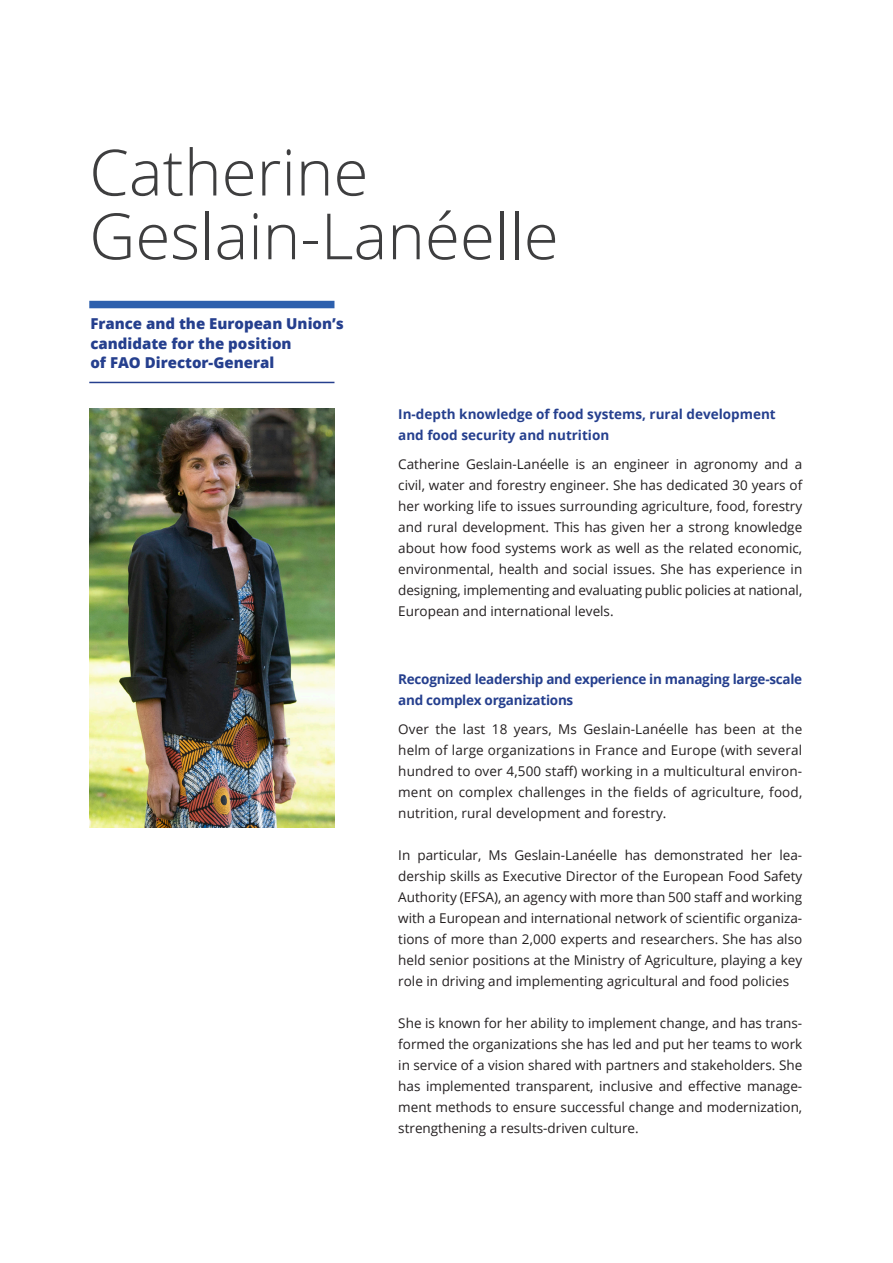
<style>
.page{position:relative;width:893px;height:1263px;background:#fff}
.page>*{position:absolute;margin:0;border:0;box-sizing:border-box;transform-origin:0 0}
.texte{font:300 63.75px/63.8px "Open Sans";color:#3e3e3f}
.t1{font:800 15px/19.5px "Open Sans";color:#253f8e}
._01_texte_courant{font:13.5px/21px "Open Sans";color:#231f20;text-align:justify}
._02_inter{font:700 13.5px/21px "Open Sans";letter-spacing:-.02em;color:#253f8e}
._02_inter-2{font:700 13.5px/21px "Open Sans";color:#253f8e}
</style>
<div class="page">
<img style="left:89px;top:408px;width:245px;height:419px">
<div style="left:89px;top:301px;width:245px;height:7px;background:#2d60ad"></div>
<hr style="left:89px;top:382px;width:245px;height:1px;background:#253f8e">
<p class="texte" style="left:89px;top:139px;width:471px">Catherine<br>Geslain-Lanéelle</p>
<p class="t1" style="left:90px;top:313px;width:255px">France and the European Union’s candidate for the position</p>
<p class="t1" style="left:90px;top:352px;width:185px">of FAO Director-General</p>
<p class="_02_inter-2" style="left:398px;top:403px;width:379px">In-depth knowledge of food systems, rural development and food security and nutrition</p>
<p class="_01_texte_courant" style="left:398px;top:453px;width:405px">Catherine Geslain-Lanéelle is an engineer in agronomy and a civil, water and forestry engineer. She has dedicated 30 years of her working life to issues surrounding agriculture, food, forestry and rural development. This has given her a strong knowledge about how food systems work as well as the related economic, environmental, health and social issues. She has experience in designing, implementing and evaluating public policies at national, European and international levels.</p>
<p class="_02_inter" style="left:398px;top:668px;width:405px">Recognized leadership and experience in managing large-scale and complex organizations</p>
<p class="_01_texte_courant" style="left:398px;top:718px;width:405px">Over the last 18 years, Ms Geslain-Lanéelle has been at the helm of large organizations in France and Europe (with several hundred to over 4,500 staff) working in a multicultural environ&shy;ment on complex challenges in the fields of agriculture, food, nutrition, rural development and forestry.</p>
<p class="_01_texte_courant" style="left:398px;top:844px;width:405px">In particular, Ms Geslain-Lanéelle has demonstrated her lea&shy;dership skills as Executive Director of the European Food Safety Authority (EFSA), an agency with more than 500 staff and working with a European and international network of scientific organiza&shy;tions of more than 2,000 experts and researchers. She has also held senior positions at the Ministry of Agriculture, playing a key role in driving and implementing agricultural and food policies</p>
<p class="_01_texte_courant" style="left:398px;top:1012px;width:405px">She is known for her ability to implement change, and has trans&shy;formed the organizations she has led and put her teams to work in service of a vision shared with partners and stakeholders. She has implemented transparent, inclusive and effective manage&shy;ment methods to ensure successful change and modernization, strengthening a results-driven culture.</p>
</div>
